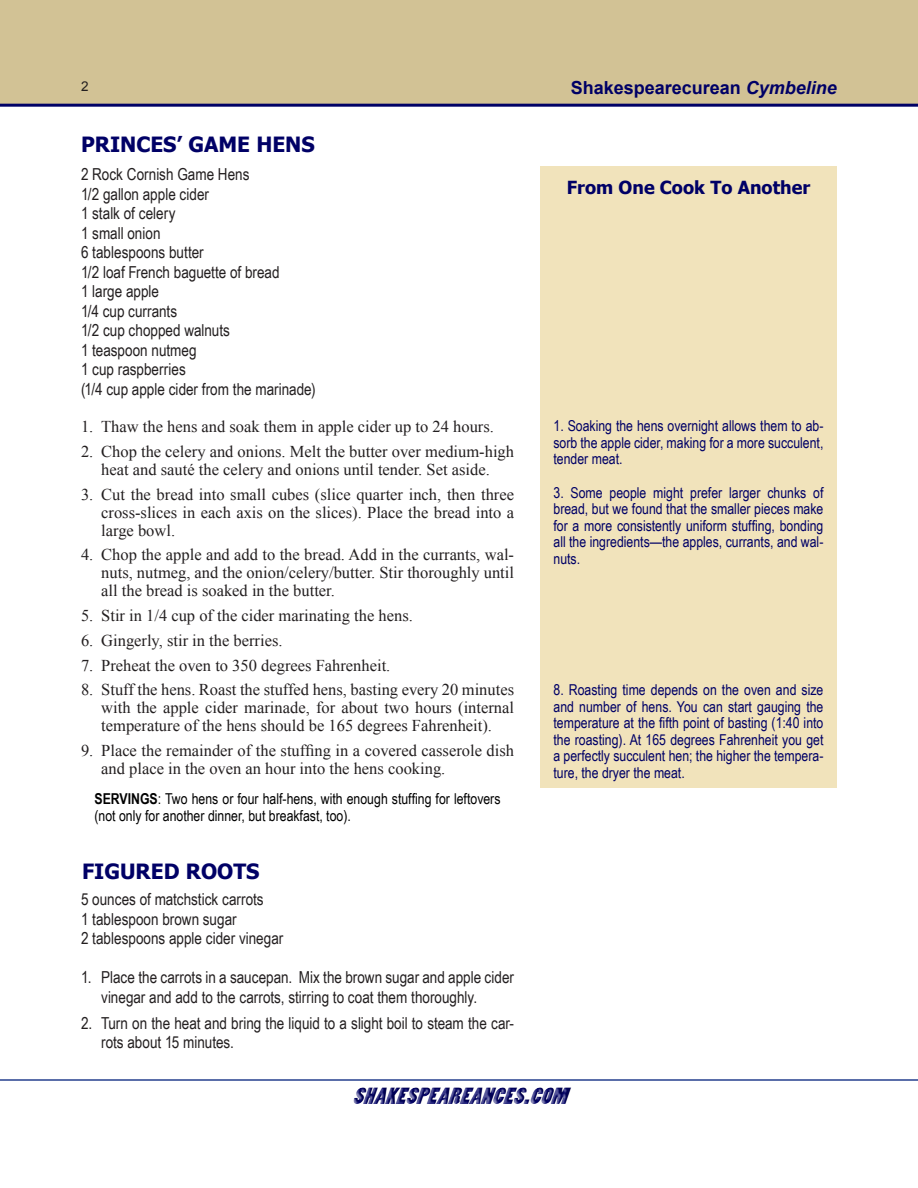
<style>
.page{position:relative;width:918px;height:1188px;background:#fff}
.page>*{position:absolute;margin:0;border:0;box-sizing:border-box;transform-origin:0 0}
.t1{font:italic 22.05px "Poplar Std";color:#006;scale:1.05 1}
.Body{font:700 21px "Tahoma";color:#006}
.t2{font:700 18px "Arial";color:#006}
.Body-2{font:700 18px "Tahoma";color:#006}
.t3{font:16.5px/18px "Times New Roman";color:#231f20;text-align:justify}
.Ingredients{font:16.5px/19.5px "Arial Narrow";color:#231f20}
.Secrets{font:15px/16.5px "Arial Narrow";color:#006;text-align:justify}
.Servings{font:15px/16.5px "Arial Narrow";color:#000}
.Folio{font:13.5px "Arial";color:#231f20}
.s1{font-style:italic}
.s2{font-weight:700}
.s3{font-size:31.5px}
</style>
<div class="page">
<div style="left:0;top:0;width:918px;height:104px;background:#d2c295"></div>
<hr style="left:0;top:1079px;width:918px;height:2px;background:#253f8e">
<div style="left:352px;top:1082px;width:224px;height:27px;background:#231f20;opacity:.75"></div>
<hr style="left:0;top:104px;width:918px;height:3px;background:#006">
<div style="left:540px;top:166px;width:297px;height:622px;background:#f1e3bb"></div>
<p class="Folio" style="left:81px;top:78px;width:9px">2</p>
<p class="t2" style="left:571px;top:76px;width:268px">Shakespearecurean <span class="s1">Cymbeline</span></p>
<p class="Body" style="left:81px;top:130px;width:235px">PRINCES’ GAME HENS</p>
<p class="Ingredients" style="left:81px;top:164px;width:170px">2 Rock Cornish Game Hens</p>
<p class="Ingredients" style="left:81px;top:183px;width:130px">1/2 gallon apple cider</p>
<p class="Ingredients" style="left:81px;top:203px;width:96px">1 stalk of celery</p>
<p class="Ingredients" style="left:81px;top:222px;width:81px">1 small onion</p>
<p class="Ingredients" style="left:81px;top:242px;width:124px">6 tablespoons butter</p>
<p class="Ingredients" style="left:81px;top:261px;width:200px">1/2 loaf French baguette of bread</p>
<p class="Ingredients" style="left:81px;top:281px;width:80px">1 large apple</p>
<p class="Ingredients" style="left:81px;top:300px;width:98px">1/4 cup currants</p>
<p class="Ingredients" style="left:81px;top:320px;width:150px">1/2 cup chopped walnuts</p>
<p class="Ingredients" style="left:81px;top:339px;width:117px">1 teaspoon nutmeg</p>
<p class="Ingredients" style="left:81px;top:359px;width:106px">1 cup raspberries</p>
<p class="Ingredients" style="left:81px;top:378px;width:236px">(1/4 cup apple cider from the marinade)</p>
<p class="t3" style="left:81px;top:417px;width:414px">1. Thaw the hens and soak them in apple cider up to 24 hours.</p>
<p class="t3" style="left:81px;top:442px;width:435px;text-align:center">2. Chop the celery and onions. Melt the butter over medium-high heat and sauté the celery and onions until tender. Set aside.</p>
<p class="t3" style="left:101px;top:485px;width:414px;text-indent:-20px">3. Cut the bread into small cubes (slice quarter inch, then three cross-slices in each axis on the slices). Place the bread into a large bowl.</p>
<p class="t3" style="left:101px;top:545px;width:414px;text-indent:-20px">4. Chop the apple and add to the bread. Add in the currants, wal&shy;nuts, nutmeg, and the onion/celery/butter. Stir thoroughly until all the bread is soaked in the butter.</p>
<p class="t3" style="left:81px;top:606px;width:333px">5. Stir in 1/4 cup of the cider marinating the hens.</p>
<p class="t3" style="left:81px;top:631px;width:203px">6. Gingerly, stir in the berries.</p>
<p class="t3" style="left:81px;top:656px;width:311px">7. Preheat the oven to 350 degrees Fahrenheit.</p>
<p class="t3" style="left:101px;top:680px;width:414px;text-indent:-20px">8. Stuff the hens. Roast the stuffed hens, basting every 20 minutes with the apple cider marinade, for about two hours (internal temperature of the hens should be 165 degrees Fahrenheit).</p>
<p class="t3" style="left:101px;top:741px;width:414px;text-indent:-20px">9. Place the remainder of the stuffing in a covered casserole dish and place in the oven an hour into the hens cooking.</p>
<p class="Servings" style="left:94px;top:790px;width:408px"><span class="s2">SERVINGS</span>: Two hens or four half-hens, with enough stuffing for leftovers (not only for another dinner, but breakfast, too).</p>
<p class="Body-2" style="left:567px;top:175px;width:245px">From One Cook To Another</p>
<p class="Secrets" style="left:554px;top:417px;width:272px">1. Soaking the hens overnight allows them to ab&shy;sorb the apple cider, making for a more succulent, tender meat.</p>
<p class="Secrets" style="left:554px;top:484px;width:272px">3. Some people might prefer larger chunks of bread, but we found that the smaller pieces make for a more consistently uniform stuffing, bonding all the ingredients—the apples, currants, and wal&shy;nuts.</p>
<p class="Secrets" style="left:554px;top:681px;width:272px">8. Roasting time depends on the oven and size and number of hens. You can start gauging the temperature at the fifth point of basting (1:40 into the roasting). At 165 degrees Fahrenheit you get a perfectly succulent hen; the higher the tempera&shy;ture, the dryer the meat.</p>
<p class="Body" style="left:82px;top:856px;width:179px">FIGURED ROOTS</p>
<p class="Ingredients" style="left:81px;top:889px;width:184px">5 ounces of matchstick carrots</p>
<p class="Ingredients" style="left:81px;top:908px;width:157px">1 tablespoon brown sugar</p>
<p class="Ingredients" style="left:81px;top:928px;width:204px">2 tablespoons apple cider vinegar</p>
<p class="Ingredients" style="left:101px;top:967px;width:414px;text-indent:-20px">1. Place the carrots in a saucepan. Mix the brown sugar and apple cider vinegar and add to the carrots, stirring to coat them thoroughly.</p>
<p class="Ingredients" style="left:101px;top:1013px;width:414px;text-indent:-20px">2. Turn on the heat and bring the liquid to a slight boil to steam the car&shy;rots about 15 minutes.</p>
<h1 class="t1" style="left:352px;top:1084px;width:214px">SHAKESPEAREANCES<span class="s3">.</span>COM</h1>
</div>
